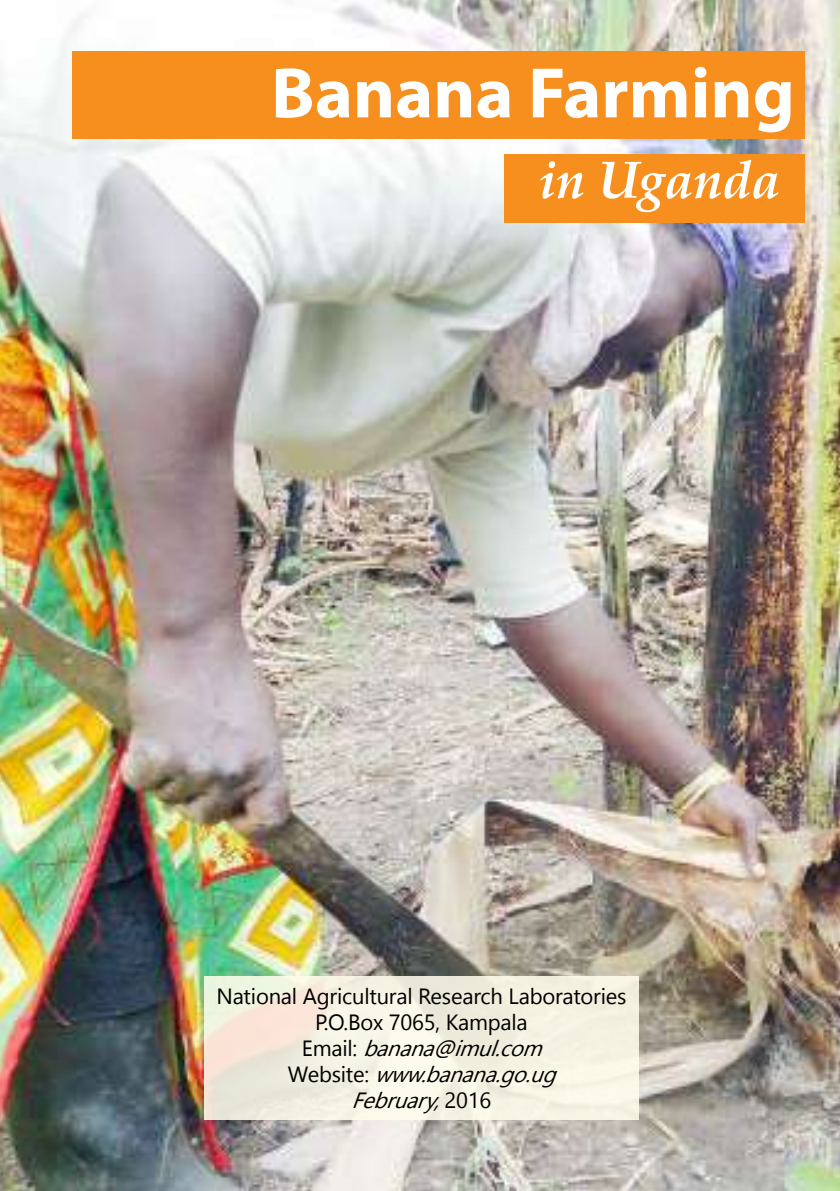
<style>
.page{position:relative;width:840px;height:1191px;background:#fff}
.page>*{position:absolute;margin:0;border:0;box-sizing:border-box;transform-origin:0 0}
.t1{font:700 72px "Myriad Pro";color:#fff}
.t2{font:italic 700 52px "Palatino Linotype";color:#fff}
.t3{font:300 30px "Nirmala UI";color:#000}
.t4{font:22px/26px "Nirmala UI";letter-spacing:-.01em;color:#000;text-align:center}
.s1{font-style:italic}
</style>
<div class="page">
<img style="left:0;top:0;width:839px;height:1191px">
<div style="left:72px;top:51px;width:732px;height:88px;background:#f78f1e"></div>
<div style="left:503px;top:154px;width:301px;height:69px;background:#f78f1e"></div>
<div style="left:204px;top:976px;width:434px;height:143px;background:linear-gradient(to right,#f2ecdd,#f6f5e5)"></div>
<h1 class="t1" style="left:271px;top:46px;width:525px">Banana Farming</h1>
<h2 class="t2" style="left:538px;top:143px;width:243px">in Uganda</h2>
<p class="t4" style="left:216px;top:982px;width:411px">National Agricultural Research Laboratories<br>P.O.Box 7065, Kampala<br>E m a i l : <span class="s1">banana@imul.com<br></span>W e b s i t e : <span class="s1">www.banana.go.ug<br>February,</span>2 0 1 6</p>
<h3 class="t3" style="left:406px;top:1079px;width:29px">61</h3>
</div>
